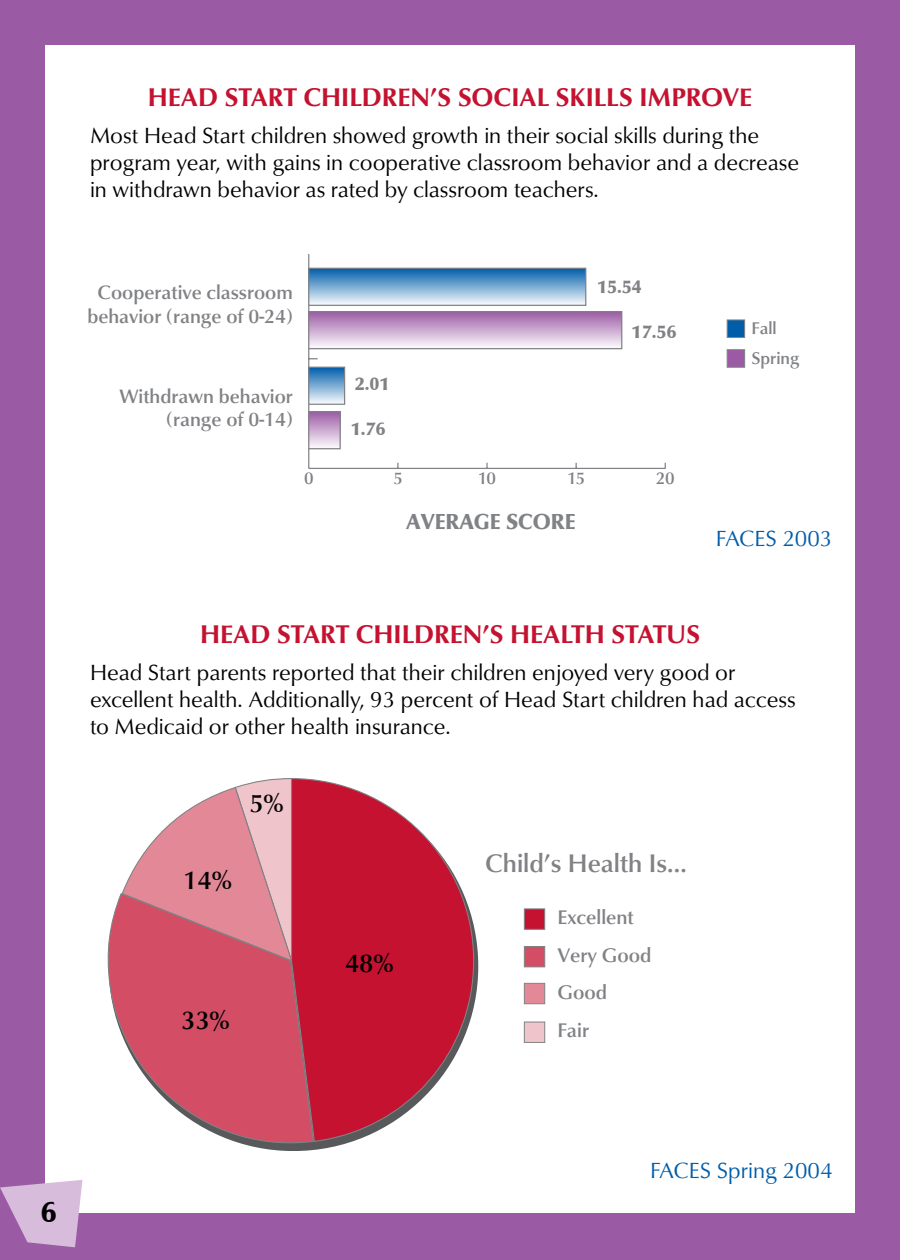
<style>
.page{position:relative;width:900px;height:1260px;background:#9b5ba4}
.page>*{position:absolute;margin:0;border:0;box-sizing:border-box;transform-origin:0 0}
.t1{font:30px "URW Classico Blac";color:#000}
.t2{font:700 26.25px "URW Classico T";color:#c41230}
.t3{font:500 26px "URW Classico";color:#808285}
.t4{font:500 26px "URW Classico";color:#000}
.t5{font:22.5px/27px "URW Classico T";color:#000}
.t6{font:22.5px "URW Classico T";color:#005daa}
.t7{font:22.25px "URW Classico Blac";color:#808285}
.t8{font:500 20.25px/37.8px "URW Classico";color:#808285}
.t9{font:500 19.75px/23.5px "URW Classico";color:#808285;text-align:center}
.t10{font:18.5px "URW Classico Blac";color:#808285}
.t11{font:500 17.25px/29.8px "URW Classico";color:#808285}
</style>
<div class="page">
<div style="left:45px;top:45px;width:810px;height:1167px;background:#fff"></div>
<svg style="left:0;top:1180px;width:82px;height:67px"></svg>
<div style="left:727px;top:320px;width:18px;height:18px;background:#005daa;border:1px solid #808285"></div>
<div style="left:727px;top:349px;width:18px;height:19px;background:#9b5ba4;border:1px solid #808285"></div>
<hr style="left:309px;top:468px;width:356px;height:1px;background:#808285">
<hr style="left:308px;top:254px;width:1px;height:214px;background:#808285">
<svg style="left:310px;top:413px;width:29px;height:34px"></svg>
<div style="left:308px;top:411px;width:33px;height:38px;border:1px solid #808285"></div>
<svg style="left:310px;top:313px;width:310px;height:34px;background:#cbaad0"></svg>
<div style="left:308px;top:311px;width:314px;height:38px;border:1px solid #808285"></div>
<svg style="left:310px;top:369px;width:33px;height:34px"></svg>
<div style="left:308px;top:367px;width:37px;height:38px;border:1px solid #808285"></div>
<svg style="left:310px;top:270px;width:274px;height:34px;background:#7eadd4"></svg>
<div style="left:308px;top:268px;width:278px;height:38px;border:1px solid #808285"></div>
<svg style="left:122px;top:778px;width:168px;height:114px"></svg>
<svg style="left:108px;top:892px;width:206px;height:259px"></svg>
<svg style="left:290px;top:778px;width:185px;height:365px"></svg>
<div style="left:524px;top:909px;width:21px;height:21px;background:#c41230;border:1px solid #808285"></div>
<div style="left:524px;top:946px;width:21px;height:21px;background:#d34d64;border:1px solid #808285"></div>
<div style="left:524px;top:983px;width:21px;height:21px;background:#e28897;border:1px solid #808285"></div>
<div style="left:524px;top:1022px;width:21px;height:21px;background:#f0c4cb;border:1px solid #808285"></div>
<p class="t2" style="left:148px;top:82px;width:591px">HEAD START CH ILDREN’S SOCIAL SKILLS IM PROVE</p>
<p class="t5" style="left:90px;top:122px;width:711px">Most Head Start children showed growth in their social skills during the program year, with gains in cooperative classroom behavior and a decrease in withdrawn behavior as rated by classroom teachers.</p>
<p class="t9" style="left:87px;top:281px;width:207px">Cooperative classroom behavior (range of 0-24)</p>
<p class="t10" style="left:597px;top:276px;width:46px">15.54</p>
<p class="t10" style="left:632px;top:321px;width:46px">17.56</p>
<p class="t9" style="left:119px;top:385px;width:175px;text-align:right">Withdrawn behavior (range of 0-14)</p>
<p class="t10" style="left:355px;top:372px;width:36px">2.01</p>
<p class="t10" style="left:351px;top:417px;width:36px">1.76</p>
<p class="t11" style="left:304px;top:464px;width:11px">0</p>
<p class="t11" style="left:393px;top:464px;width:11px">5</p>
<p class="t11" style="left:478px;top:464px;width:20px">10</p>
<p class="t11" style="left:567px;top:464px;width:19px">15</p>
<p class="t11" style="left:656px;top:464px;width:21px">20</p>
<p class="t7" style="left:406px;top:508px;width:171px">AVERAGE SCORE</p>
<p class="t11" style="left:752px;top:314px;width:49px">Fall<br>Spring</p>
<p class="t6" style="left:716px;top:525px;width:118px">FACES 2003</p>
<p class="t2" style="left:200px;top:618px;width:499px">HEAD START CH ILDREN’S HEALTH STATUS</p>
<p class="t5" style="left:90px;top:659px;width:707px">Head Start parents reported that their children enjoyed very good or excellent health. Additionally, 93 percent of Head Start children had access to Medicaid or other health insurance.</p>
<p class="t4" style="left:249px;top:788px;width:36px">5%</p>
<p class="t4" style="left:183px;top:865px;width:50px">14%</p>
<p class="t4" style="left:181px;top:1004px;width:50px">33%</p>
<p class="t4" style="left:345px;top:947px;width:50px">48%</p>
<p class="t3" style="left:485px;top:847px;width:203px">Child’s Health Is…</p>
<p class="t8" style="left:557px;top:898px;width:95px">Excellent<br>Very Good<br>Good<br>Fair</p>
<h1 class="t1" style="left:41px;top:1193px;width:18px">6</h1>
<p class="t6" style="left:650px;top:1157px;width:184px">FACES Spring 2004</p>
</div>
